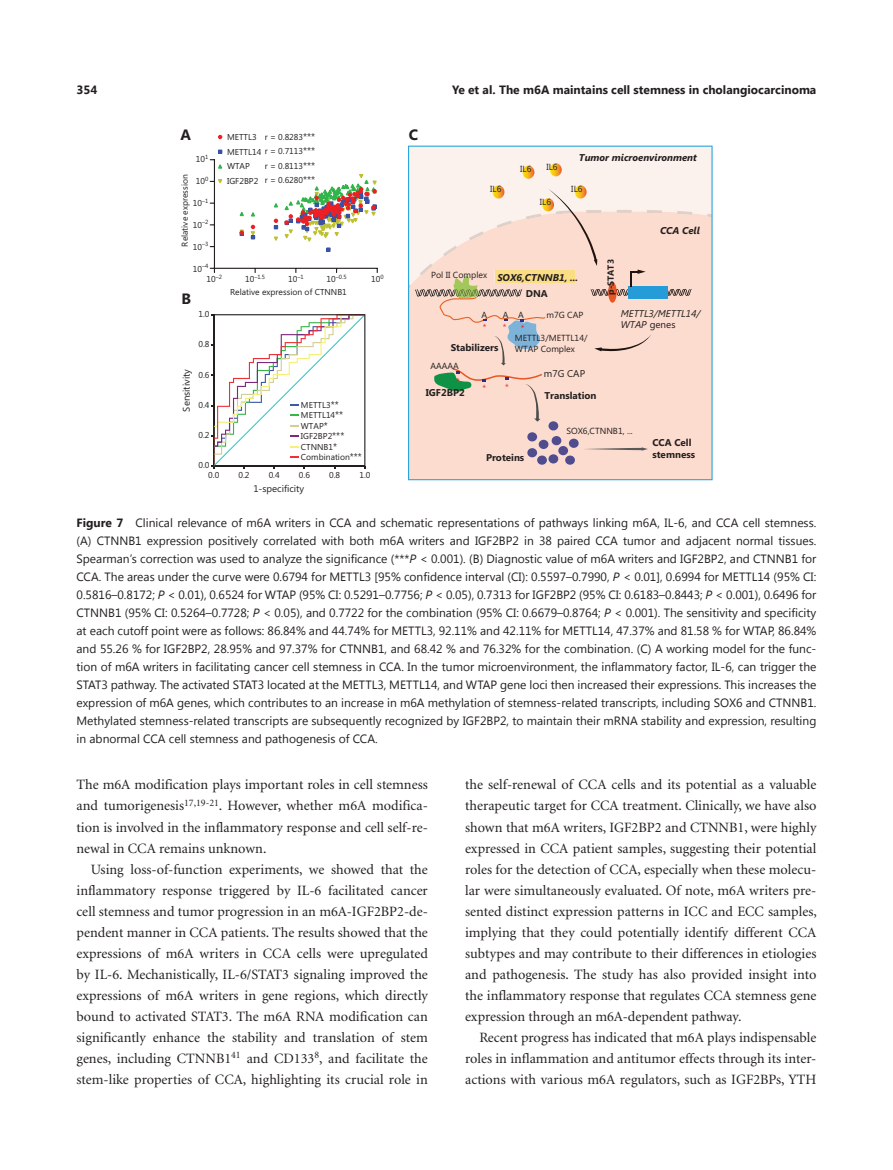
<style>
.page{position:relative;width:893px;height:1170px;background:#fff}
.page>*{position:absolute;margin:0;border:0;box-sizing:border-box;transform-origin:0 0}
.t1{font:700 15px "Segoe UI";color:#231f20}
.t2{font:14.25px/21px "Minion";color:#231f20;text-align:justify}
.t3{font:12px/18px "Segoe UI";color:#231f20;text-align:justify}
.t4{font:700 12px "Segoe UI";color:#231f20}
.t5{font:700 9.9px/11.9px "Segoe UI";color:#231f20}
.t6{font:italic 700 9.9px "Segoe UI";color:#231f20}
.t7{font:italic 9.9px/11.9px "Segoe UI";color:#231f20}
.t8{font:9.9px "Segoe UI";color:#231f20}
.t9{font:9.6px "Segoe UI";color:#231f20}
.t10{font:8.85px/10.6px "Segoe UI";color:#231f20}
.t11{font:700 8.85px "Segoe UI";color:#231f20}
.t12{font:8.85px "Segoe UI";color:#ee1d23}
.t13{font:8.55px/14.4px "Segoe UI";color:#231f20}
.t14{font:6px "Segoe UI";color:#231f20}
.s1{font-size:9.6px}
.s2{font-size:8.55px}
.s3{font-style:normal}
.s4{font-weight:700}
.s5{font-style:italic}
</style>
<div class="page">
<svg style="left:408px;top:146px;width:305px;height:334px;background:#f0dbcf"></svg>
<hr style="left:214px;top:268px;width:164px;height:1px;background:#231f20">
<hr style="left:214px;top:159px;width:1px;height:110px;background:#231f20">
<svg style="left:210px;top:268px;width:5px;height:5px"></svg>
<svg style="left:274px;top:236px;width:4px;height:4px"></svg>
<svg style="left:251px;top:212px;width:4px;height:4px"></svg>
<svg style="left:274px;top:203px;width:4px;height:4px"></svg>
<svg style="left:240px;top:212px;width:4px;height:4px"></svg>
<svg style="left:326px;top:247px;width:5px;height:5px"></svg>
<svg style="left:251px;top:225px;width:4px;height:14px"></svg>
<svg style="left:274px;top:218px;width:4px;height:11px"></svg>
<svg style="left:240px;top:229px;width:4px;height:7px"></svg>
<svg style="left:285px;top:174px;width:92px;height:67px"></svg>
<svg style="left:218px;top:135px;width:4px;height:4px"></svg>
<svg style="left:210px;top:149px;width:12px;height:20px"></svg>
<svg style="left:210px;top:179px;width:12px;height:4px"></svg>
<svg style="left:211px;top:314px;width:154px;height:154px"></svg>
<p class="t4" style="left:77px;top:81px;width:22px">354</p>
<p class="t4" style="left:452px;top:81px;width:366px">Ye et al. The m6A maintains cell stemness in cholangiocarcinoma</p>
<p class="t1" style="left:180px;top:124px;width:12px">A</p>
<p class="t13" style="left:196px;top:152px;width:14px">10<sup>1</sup></p>
<p class="t13" style="left:196px;top:173px;width:14px">10<sup>0</sup></p>
<p class="t13" style="left:193px;top:195px;width:17px">10<sup>–1</sup></p>
<p class="t13" style="left:193px;top:217px;width:17px">10<sup>–2</sup></p>
<p class="t13" style="left:193px;top:239px;width:17px">10<sup>–3</sup></p>
<p class="t13" style="left:193px;top:261px;width:17px">10<sup>–4</sup></p>
<p class="t13" style="left:177px;top:246px;width:74px;rotate:-90deg">Relative expression</p>
<p class="t13" style="left:265px;top:129px;width:52px">r = 0.8283<span class="s1">***</span></p>
<p class="t13" style="left:265px;top:158px;width:52px">r = 0.8113<span class="s1">*** </span>r = 0.6280<span class="s1">***</span></p>
<p class="t13" style="left:227px;top:129px;width:90px">METTL3<br>METTL14 r = 0.7113<span class="s1">***<br></span>WTAP<br>IGF2BP2</p>
<p class="t1" style="left:182px;top:288px;width:11px">B</p>
<p class="t13" style="left:207px;top:271px;width:17px">10<sup>–2</sup></p>
<p class="t14" style="left:245px;top:272px;width:22px"><span class="s2">10</span>–1.5</p>
<p class="t13" style="left:288px;top:271px;width:17px">10<sup>–1</sup></p>
<p class="t14" style="left:327px;top:272px;width:22px"><span class="s2">10</span>–0.5</p>
<p class="t13" style="left:371px;top:271px;width:14px">10<sup>0</sup></p>
<p class="t13" style="left:230px;top:284px;width:118px">Relative expression of CTNNB1</p>
<p class="t1" style="left:409px;top:124px;width:11px">C</p>
<p class="t10" style="left:520px;top:163px;width:13px">IL6</p>
<p class="t10" style="left:546px;top:161px;width:13px">IL6</p>
<p class="t6" style="left:579px;top:150px;width:120px">Tumor microenvironment</p>
<p class="t10" style="left:490px;top:183px;width:13px">IL6</p>
<p class="t10" style="left:571px;top:183px;width:13px">IL6</p>
<p class="t10" style="left:540px;top:196px;width:13px">IL6</p>
<p class="t10" style="left:431px;top:269px;width:58px">Pol II Complex</p>
<p class="t6" style="left:497px;top:270px;width:82px">SOX6,CTNNB1, ...</p>
<p class="t5" style="left:526px;top:287px;width:24px">DNA</p>
<p class="t11" style="left:604px;top:295px;width:37px;rotate:-90deg">p-STAT3</p>
<p class="t6" style="left:660px;top:223px;width:41px">CCA Cell</p>
<p class="t13" style="left:198px;top:306px;width:13px">1.0</p>
<p class="t13" style="left:198px;top:337px;width:13px">0.8</p>
<p class="t13" style="left:198px;top:367px;width:13px">0.6</p>
<p class="t13" style="left:198px;top:397px;width:13px">0.4</p>
<p class="t13" style="left:198px;top:427px;width:13px">0.2</p>
<p class="t13" style="left:198px;top:458px;width:13px">0.0</p>
<p class="t9" style="left:180px;top:411px;width:44px;rotate:-90deg">Sensitivity</p>
<p class="t13" style="left:301px;top:397px;width:39px">METTL3<span class="s1">**</span></p>
<p class="t13" style="left:301px;top:407px;width:44px">METTL14<span class="s1">**</span></p>
<p class="t13" style="left:301px;top:418px;width:28px">WTAP<span class="s1">*</span></p>
<p class="t13" style="left:301px;top:428px;width:45px">IGF2BP2<span class="s1">***</span></p>
<p class="t13" style="left:301px;top:439px;width:38px">CTNNB1<span class="s1">*</span></p>
<p class="t13" style="left:301px;top:449px;width:63px">Combination<span class="s1">***</span></p>
<p class="t10" style="left:482px;top:309px;width:7px">A</p>
<p class="t10" style="left:503px;top:309px;width:22px">A A</p>
<p class="t12" style="left:503px;top:321px;width:23px">* *</p>
<p class="t12" style="left:483px;top:321px;width:5px">*</p>
<p class="t10" style="left:546px;top:309px;width:38px">m7G CAP</p>
<p class="t5" style="left:451px;top:341px;width:49px">Stabilizers</p>
<p class="t10" style="left:515px;top:332px;width:74px">METTL3/METTL14/<br>WTAP Complex</p>
<p class="t10" style="left:430px;top:360px;width:30px">AAAAA</p>
<p class="t5" style="left:426px;top:386px;width:41px">IGF2BP2</p>
<p class="t5" style="left:544px;top:389px;width:54px">Translation</p>
<p class="t8" style="left:544px;top:366px;width:43px">m7G CAP</p>
<p class="t12" style="left:456px;top:374px;width:5px">*</p>
<p class="t12" style="left:505px;top:380px;width:5px">*</p>
<p class="t12" style="left:482px;top:382px;width:5px">*</p>
<p class="t7" style="left:621px;top:305px;width:81px">METTL3/METTL14/<br>WTAP <span class="s3">genes</span></p>
<p class="t5" style="left:486px;top:451px;width:40px">Proteins</p>
<p class="t10" style="left:566px;top:425px;width:68px">SOX6,CTNNB1, ...</p>
<p class="t5" style="left:652px;top:436px;width:44px">CCA Cell stemness</p>
<p class="t13" style="left:208px;top:467px;width:13px">0.0</p>
<p class="t13" style="left:238px;top:467px;width:13px">0.2</p>
<p class="t13" style="left:269px;top:467px;width:13px">0.4</p>
<p class="t13" style="left:299px;top:467px;width:13px">0.6</p>
<p class="t13" style="left:329px;top:467px;width:13px">0.8</p>
<p class="t13" style="left:359px;top:467px;width:13px">1.0</p>
<p class="t9" style="left:253px;top:481px;width:52px">1-specificity</p>
<p class="t3" style="left:77px;top:513px;width:741px"><span class="s4">Figure 7</span> Clinical relevance of m6A writers in CCA and schematic representations of pathways linking m6A, IL-6, and CCA cell stemness. (A) CTNNB1 expression positively correlated with both m6A writers and IGF2BP2 in 38 paired CCA tumor and adjacent normal tissues.<br>Spearman’s correction was used to analyze the significance (***<span class="s5">P</span> &lt; 0.001). (B) Diagnostic value of m6A writers and IGF2BP2, and CTNNB1 for CCA. The areas under the curve were 0.6794 for METTL3 [95% confidence interval (CI): 0.5597–0.7990, <span class="s5">P</span> &lt; 0.01], 0.6994 for METTL14 (95% CI:<br>0.5816–0.8172; <span class="s5">P</span> &lt; 0.01), 0.6524 for WTAP (95% CI: 0.5291–0.7756; <span class="s5">P</span> &lt; 0.05), 0.7313 for IGF2BP2 (95% CI: 0.6183–0.8443; <span class="s5">P</span> &lt; 0.001), 0.6496 for CTNNB1 (95% CI: 0.5264–0.7728; <span class="s5">P</span> &lt; 0.05), and 0.7722 for the combination (95% CI: 0.6679–0.8764; <span class="s5">P</span> &lt; 0.001). The sensitivity and specificity at each cutoff point were as follows: 86.84% and 44.74% for METTL3, 92.11% and 42.11% for METTL14, 47.37% and 81.58 % for WTAP, 86.84% and 55.26 % for IGF2BP2, 28.95% and 97.37% for CTNNB1, and 68.42 % and 76.32% for the combination. (C) A working model for the func&shy;tion of m6A writers in facilitating cancer cell stemness in CCA. In the tumor microenvironment, the inflammatory factor, IL-6, can trigger the STAT3 pathway. The activated STAT3 located at the METTL3, METTL14, and WTAP gene loci then increased their expressions. This increases the expression of m6A genes, which contributes to an increase in m6A methylation of stemness-related transcripts, including SOX6 and CTNNB1.<br>Methylated stemness-related transcripts are subsequently recognized by IGF2BP2, to maintain their mRNA stability and expression, resulting in abnormal CCA cell stemness and pathogenesis of CCA.</p>
<p class="t2" style="left:77px;top:774px;width:353px">The m6A modification plays important roles in cell stemness and tumorigenesis<sup>17,19-21</sup>. However, whether m6A modifica&shy;tion is involved in the inflammatory response and cell self-re&shy;newal in CCA remains unknown.</p>
<p class="t2" style="left:77px;top:859px;width:353px;text-indent:14px">Using loss-of-function experiments, we showed that the inflammatory response triggered by IL-6 facilitated cancer cell stemness and tumor progression in an m6A-IGF2BP2-de&shy;pendent manner in CCA patients. The results showed that the expressions of m6A writers in CCA cells were upregulated by IL-6. Mechanistically, IL-6/STAT3 signaling improved the expressions of m6A writers in gene regions, which directly bound to activated STAT3. The m6A RNA modification can significantly enhance the stability and translation of stem genes, including CTNNB1<sup>41</sup> and CD133<sup>8</sup>, and facilitate the stem-like properties of CCA, highlighting its crucial role in</p>
<p class="t2" style="left:465px;top:774px;width:353px">the self-renewal of CCA cells and its potential as a valuable therapeutic target for CCA treatment. Clinically, we have also shown that m6A writers, IGF2BP2 and CTNNB1, were highly expressed in CCA patient samples, suggesting their potential roles for the detection of CCA, especially when these molecu&shy;lar were simultaneously evaluated. Of note, m6A writers pre&shy;sented distinct expression patterns in ICC and ECC samples, implying that they could potentially identify different CCA subtypes and may contribute to their differences in etiologies and pathogenesis. The study has also provided insight into the inflammatory response that regulates CCA stemness gene expression through an m6A-dependent pathway.</p>
<p class="t2" style="left:465px;top:1027px;width:353px;text-indent:14px">Recent progress has indicated that m6A plays indispensable roles in inflammation and antitumor effects through its inter&shy;actions with various m6A regulators, such as IGF2BPs, YTH</p>
</div>
